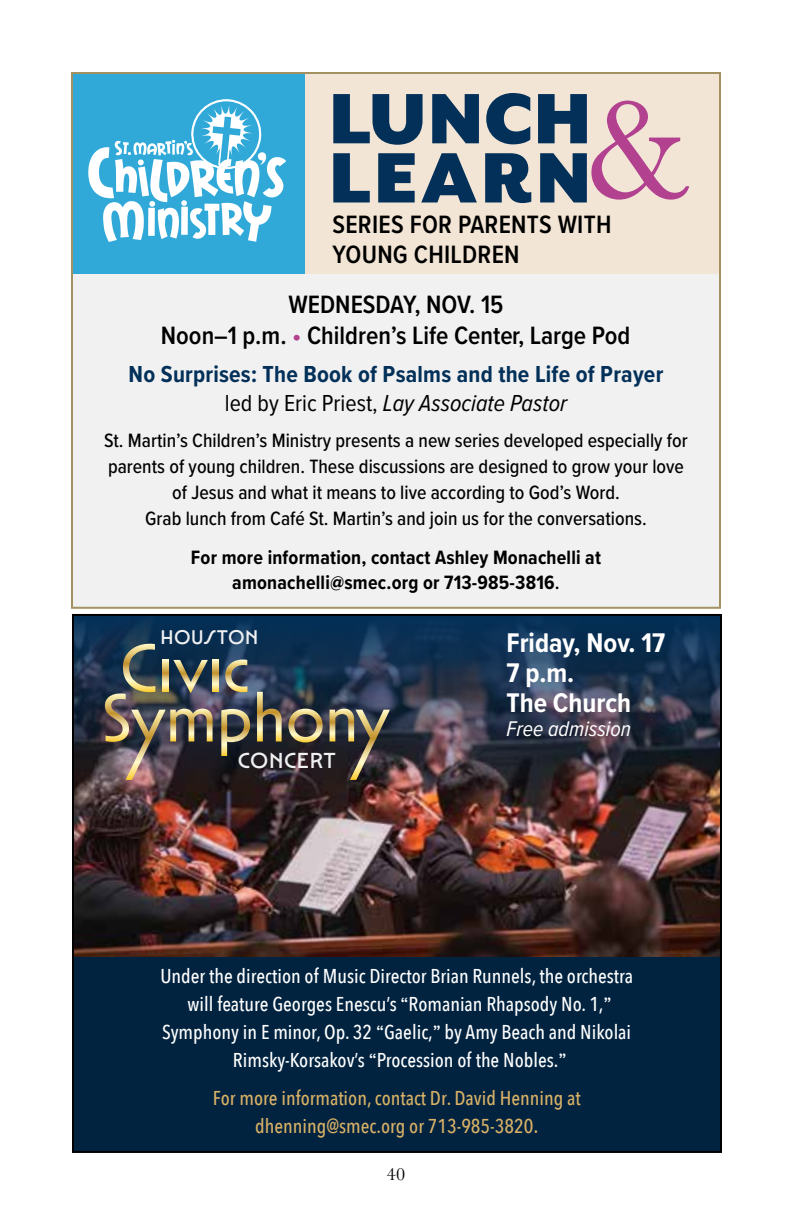
<style>
.page{position:relative;width:792px;height:1224px;background:#fff}
.page>*{position:absolute;margin:0;border:0;box-sizing:border-box;transform-origin:0 0}
.t1{font:148px "Baskerville URW";color:#b2418f}
.t2{font:900 82px/59.2px "Mr Eaves XL San OT";letter-spacing:.02em;color:#023059}
.t3{font:700 28px/30px "Proxima Nova Cond";color:#fff}
.t4{font:600 26px/50.4px "Proxima Nova Cond";color:#000}
.t5{font:700 24px/28.8px "Proxima Nova Cond";letter-spacing:.01em;color:#023059;text-align:center}
.t6{font:italic 22px "Proxima Nova Cond";color:#fff}
.t7{font:500 22px "Mendl Sans Dusk";letter-spacing:.03em;color:#f0f0f2}
.t8{font:500 20px/26px "Proxima Nova Cond";color:#000;text-align:center}
.t9{font:500 20px/28px "Avenir Next Condensed";color:#fff;text-align:center}
.t10{font:700 20px/24.8px "Proxima Nova Cond";letter-spacing:.01em;color:#000;text-align:center}
.t11{font:500 20px/28.4px "Avenir Next Condensed";color:#d9b166;text-align:center}
.t12{font:500 20px "Mendl Sans Dawn";letter-spacing:.03em;color:#f0f0f2}
.t13{font:18px "Baskerville URW";color:#000}
.s1{color:#b2418f}
.s2{font-weight:400;color:#000}
.s3{font-weight:400;font-style:italic;color:#000}
.s4{font-weight:600}
.s5{font-family:"Proxima Nova Cond"}
.s6{font-size:22px}
</style>
<div class="page">
<div style="left:73px;top:73px;width:647px;height:201px;background:#f2e5d5"></div>
<div style="left:72px;top:73px;width:233px;height:201px;background:#30a9d9"></div>
<svg style="left:88px;top:99px;width:198px;height:143px"></svg>
<div style="left:72px;top:274px;width:648px;height:334px;background:#f1f1f2"></div>
<div style="left:71px;top:72px;width:650px;height:537px;border:2px solid #a39161"></div>
<img style="left:75px;top:617px;width:644px;height:340px">
<div style="left:73px;top:957px;width:648px;height:195px;background:#012340"></div>
<svg style="left:213px;top:660px;width:5px;height:32px"></svg>
<svg style="left:225px;top:660px;width:22px;height:32px"></svg>
<img style="left:105px;top:644px;width:108px;height:136px">
<svg style="left:221px;top:709px;width:29px;height:47px"></svg>
<svg style="left:257px;top:692px;width:25px;height:49px"></svg>
<svg style="left:288px;top:709px;width:35px;height:33px"></svg>
<svg style="left:330px;top:709px;width:60px;height:71px;background:#564f45"></svg>
<div style="left:72px;top:614px;width:650px;height:539px;border:2px solid #000"></div>
<h2 class="t2" style="left:328px;top:89px;width:265px">LUNCH<br>LEARN</h2>
<h3 class="t4" style="left:332px;top:198px;width:280px">SERIES FOR PARENTS WITH</h3>
<h1 class="t1" style="left:586px;top:48px;width:106px">&amp;</h1>
<h3 class="t4" style="left:288px;top:228px;width:233px;text-indent:44px">YOUNG CHILDREN<br>WEDNESDAY, NOV. 15</h3>
<h3 class="t4" style="left:161px;top:310px;width:471px">Noon–1 p.m. <span class="s1">•</span> Children’s Life Center, Large Pod</h3>
<p class="t5" style="left:129px;top:359px;width:536px">No Surprises: The Book of Psalms and the Life of Prayer <span class="s2">led by Eric Priest,</span> <span class="s3">Lay Associate Pastor</span></p>
<p class="t8" style="left:104px;top:426px;width:585px">St. Martin’s Children’s Ministry presents a new series developed especially for parents of young children. These discussions are designed to grow your love of Jesus and what it means to live according to God’s Word.<br>Grab lunch from Café St. Martin’s and join us for the conversations.</p>
<p class="t10" style="left:191px;top:545px;width:412px">For more information, contact Ashley Monachelli at amonachelli@smec.org or 713-985-3816<span class="s4">.</span></p>
<p class="t12" style="left:161px;top:625px;width:99px">HOUSTON</p>
<h3 class="t3" style="left:506px;top:627px;width:160px">Friday, Nov. 17<br>7 p.m.<br>The Church</h3>
<p class="t6" style="left:506px;top:713px;width:126px">Free admission</p>
<p class="t7" style="left:238px;top:747px;width:100px">CONCERT</p>
<p class="t9" style="left:160px;top:962px;width:474px">Under the direction of Music Director Brian Runnels, the orchestra will feature Georges Enescu’s <span class="s5">“</span>Romanian Rhapsody No. 1,<span class="s5">” </span>Symphony in E minor, Op. 32 <span class="s5">“</span>Gaelic,<span class="s5">”</span> by Amy Beach and Nikolai Rimsky-Korsakov’s <span class="s5">“</span>Procession of the Nobles.<span class="s5">”</span></p>
<p class="t11" style="left:213px;top:1084px;width:370px">For more information, contact Dr. David Henning at dhenning@smec.org or 713-985-3820<span class="s6">.</span></p>
<p class="t13" style="left:387px;top:1162px;width:20px">40</p>
</div>
